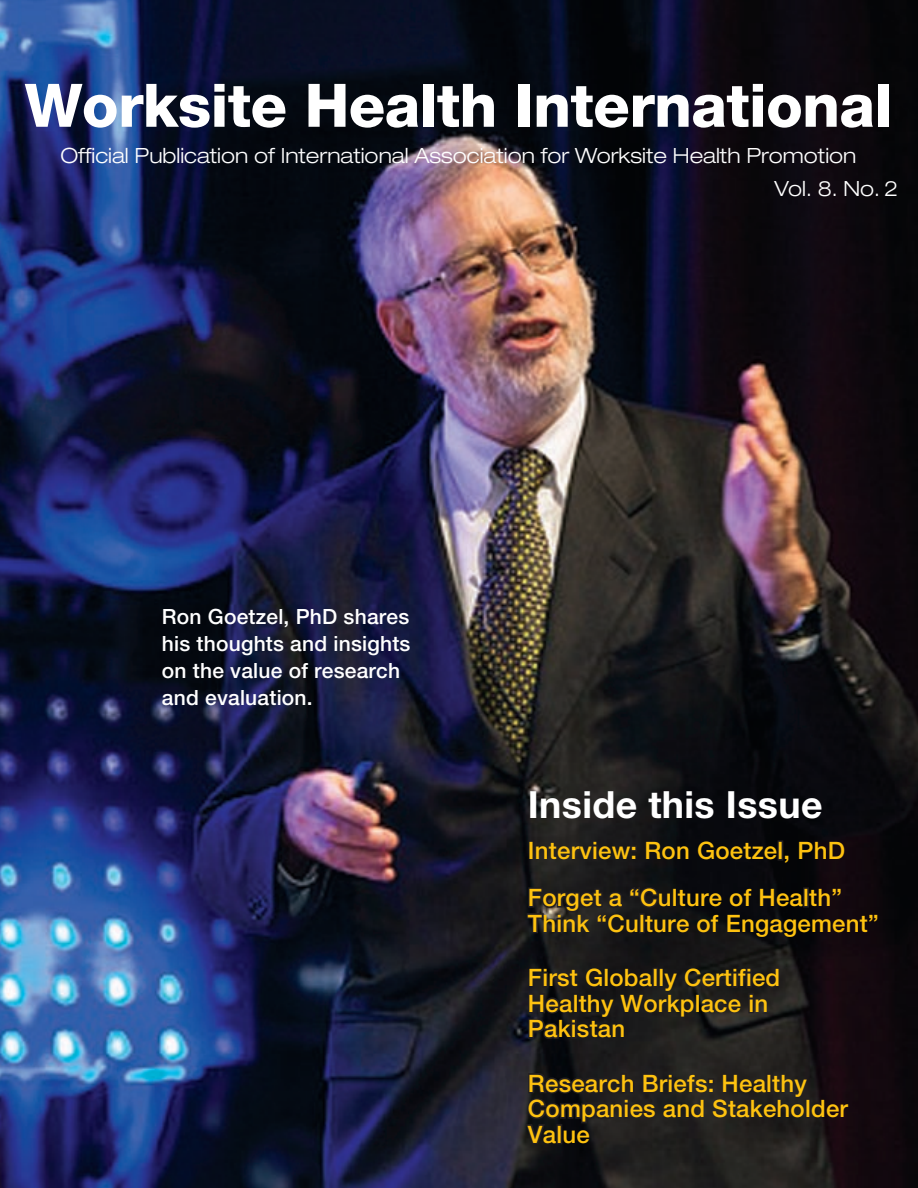
<style>
.page{position:relative;width:918px;height:1188px;background:#fff}
.page>*{position:absolute;margin:0;border:0;box-sizing:border-box;transform-origin:0 0}
.t1{font:800 60px "Helvetica Neue";letter-spacing:-.01em;color:#fff}
.t2{font:700 37.5px "Helvetica Neue";letter-spacing:.01em;color:#fff}
.t3{font:500 24px/25.5px "Helvetica Neue";letter-spacing:.01em;color:#fec210}
.t4{font:300 expanded 21px "Helvetica Neue";color:#fff}
.t5{font:500 21px/27px "Helvetica Neue";letter-spacing:.01em;color:#fff}
</style>
<div class="page">
<img style="left:0;top:0;width:918px;height:1188px">
<div style="left:592px;top:845px;width:6px;height:16px;border:3px solid #231f20"></div>
<div style="left:631px;top:845px;width:6px;height:7px;border:3px solid #231f20"></div>
<div style="left:778px;top:840px;width:5px;height:21px;border:3px solid #231f20"></div>
<div style="left:542px;top:972px;width:6px;height:16px;border:3px solid #231f20"></div>
<div style="left:652px;top:968px;width:6px;height:20px;border:3px solid #231f20"></div>
<div style="left:732px;top:972px;width:6px;height:16px;border:3px solid #231f20"></div>
<div style="left:746px;top:972px;width:6px;height:16px;border:3px solid #231f20"></div>
<svg style="left:746px;top:968px;width:6px;height:5px"></svg>
<svg style="left:525px;top:885px;width:285px;height:50px;background:#151516"></svg>
<svg style="left:527px;top:992px;width:229px;height:49px;background:#1c1c1c"></svg>
<svg style="left:524px;top:1072px;width:288px;height:87px;background:#201e1e"></svg>
<h1 class="t1" style="left:25px;top:70px;width:869px">Worksite Health International</h1>
<p class="t4" style="left:60px;top:143px;width:798px">Official Publication of International Association for Worksite Health Promotion</p>
<p class="t4" style="left:775px;top:176px;width:125px">Vol. 8. No. 2</p>
<p class="t5" style="left:162px;top:603px;width:250px">Ron Goetzel, PhD shares his thoughts and insights on the value of research and evaluation.</p>
<p class="t2" style="left:528px;top:781px;width:296px">Inside this Issue</p>
<p class="t3" style="left:528px;top:838px;width:319px">Interview: Ron Goetzel, PhD</p>
<p class="t3" style="left:528px;top:884px;width:352px">Forget a “Culture of Health”<br>Think “Culture of Engagement”</p>
<p class="t3" style="left:528px;top:965px;width:254px">First Globally Certified<br>Healthy Workplace in<br>Pakistan</p>
<p class="t3" style="left:528px;top:1070px;width:322px">Research Briefs: Healthy<br>Companies and Stakeholder<br>Value</p>
</div>
